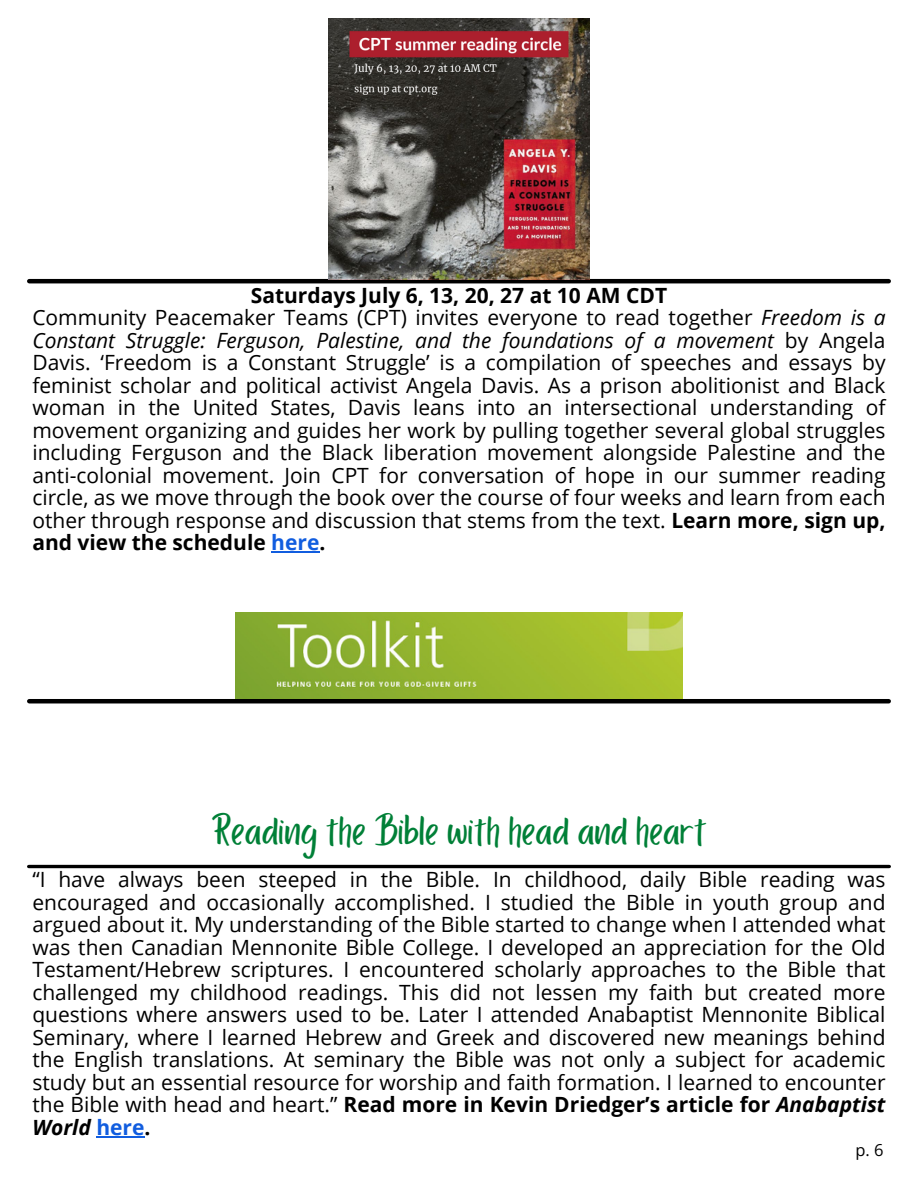
<style>
.page{position:relative;width:918px;height:1188px;background:#fff}
.page>*{position:absolute;margin:0;border:0;box-sizing:border-box;transform-origin:0 0}
.t1{font:45px "Porcelain";color:#008037}
.t2{font:21px/22.5px "Open Sans";color:#000;text-align:justify}
.t3{font:700 21px "Open Sans";color:#000}
.t4{font:16.5px "Open Sans";color:#000}
.s1{font-style:italic}
.s2{font-weight:700}
.s3{font-weight:700;color:#115ddf}
.s4{font-weight:700;font-style:italic}
</style>
<div class="page">
<hr style="left:271px;top:551px;width:48px;height:1px;background:#115ddf">
<hr style="left:29px;top:279px;width:860px;height:4px;background:#000">
<img style="left:329px;top:18px;width:261px;height:261px">
<hr style="left:29px;top:699px;width:860px;height:4px;background:#000">
<img style="left:235px;top:612px;width:447px;height:87px">
<hr style="left:96px;top:1136px;width:49px;height:1px;background:#115ddf">
<hr style="left:29px;top:865px;width:860px;height:3px;background:#000">
<p class="t3" style="left:251px;top:280px;width:418px">Saturdays July 6, 13, 20, 27 at 10 AM CDT</p>
<h2 class="t2" style="left:32px;top:306px;width:855px">Community Peacemaker Teams (CPT) invites everyone to read together <span class="s1">Freedom is a Constant Struggle: Ferguson, Palestine, and the foundations of a movement</span> by Angela Davis. ‘Freedom is a Constant Struggle’ is a compilation of speeches and essays by feminist scholar and political activist Angela Davis. As a prison abolitionist and Black woman in the United States, Davis leans into an intersectional understanding of movement organizing and guides her work by pulling together several global struggles including Ferguson and the Black liberation movement alongside Palestine and the anti-colonial movement. Join CPT for conversation of hope in our summer reading circle, as we move through the book over the course of four weeks and learn from each other through response and discussion that stems from the text. <span class="s2">Learn more, sign up, and view the schedule</span> <span class="s3">here</span><span class="s2">.</span></h2>
<p class="t1" style="left:211px;top:806px;width:497px">Reading the Bible with head and heart</p>
<p class="t2" style="left:32px;top:868px;width:855px">“I have always been steeped in the Bible. In childhood, daily Bible reading was encouraged and occasionally accomplished. I studied the Bible in youth group and argued about it. My understanding of the Bible started to change when I attended what was then Canadian Mennonite Bible College. I developed an appreciation for the Old Testament/Hebrew scriptures. I encountered scholarly approaches to the Bible that challenged my childhood readings. This did not lessen my faith but created more questions where answers used to be. Later I attended Anabaptist Mennonite Biblical Seminary, where I learned Hebrew and Greek and discovered new meanings behind the English translations. At seminary the Bible was not only a subject for academic study but an essential resource for worship and faith formation. I learned to encounter the Bible with head and heart.” <span class="s2">Read more in Kevin Driedger’s article for</span> <span class="s4">Anabaptist World</span> <span class="s3">here</span><span class="s2">.</span></p>
<h1 class="t4" style="left:855px;top:1138px;width:30px">p. 6</h1>
</div>
